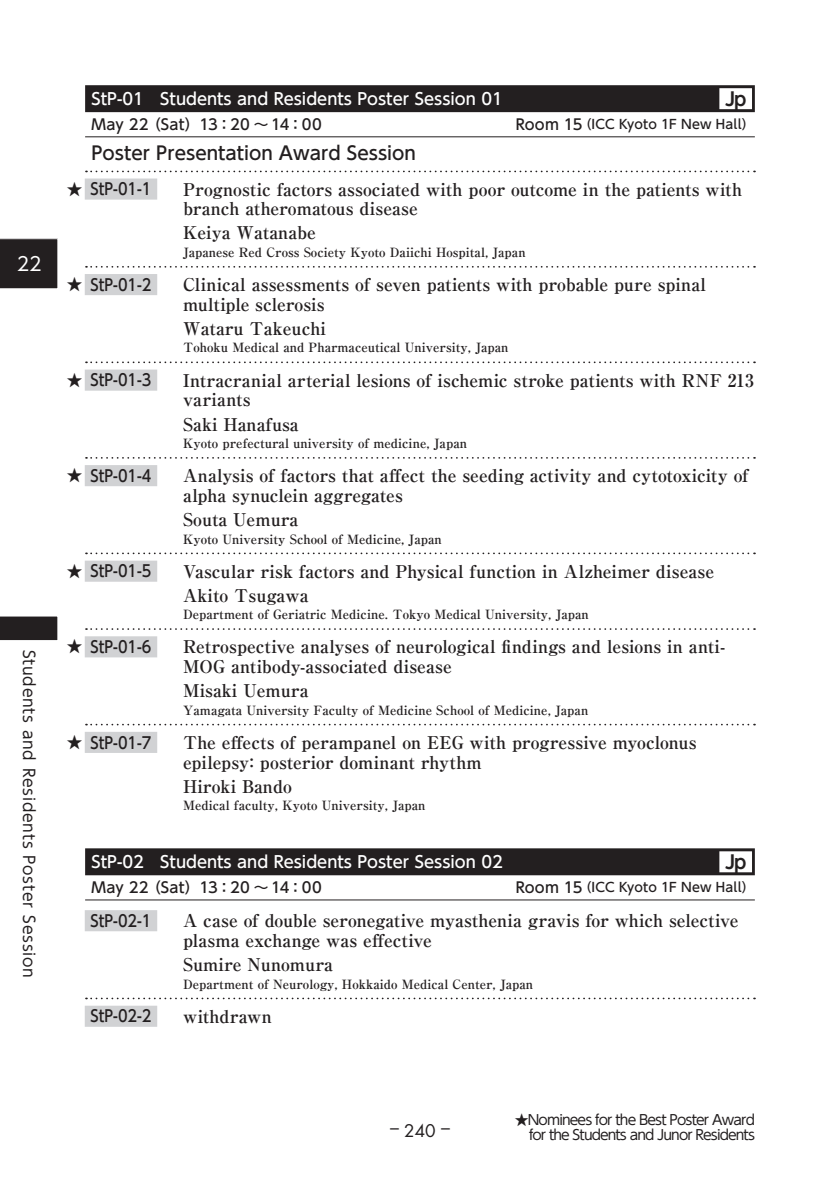
<style>
.page{position:relative;width:840px;height:1191px;background:#fff}
.page>*{position:absolute;margin:0;border:0;box-sizing:border-box;transform-origin:0 0}
.t1{font:18.8px "UD Shin Go Pr 6 N";color:#fff}
.t2{font:500 18.4px "UD Shin Go Pr 6 N";color:#231f20}
.t3{font:700 18.4px "UD Shin Go Pr 6 N De";color:#231f20}
.t4{font:700 17.6px/19.8px "Ryumin Pr 6 N";color:#231f20}
.t5{font:17px "Futura Std";color:#231f20;scale:2.5 1}
.t6{font:500 16.2px "UD Shin Go Pr 6 N";color:#fff}
.t7{font:500 16.2px "UD Shin Go Pr 6 N";color:#231f20;scale:.9 1}
.t8{font:15.6px "UD Shin Go Pr 6 N";letter-spacing:.05em;color:#231f20}
.t9{font:500 14.8px "UD Shin Go Pr 6 N";letter-spacing:.01em;color:#231f20}
.t10{font:13.8px/14.6px "UD Shin Go Pr 6 N";letter-spacing:-.065em;color:#231f20;text-align:right}
.t11{font:700 12.8px "Ryumin Pr 6 N";color:#231f20}
.t12{font:500 12.8px "UD Shin Go Pr 6 N";letter-spacing:.015em;color:#231f20}
.s1{font-size:14.8px}
.s2{font-size:15.6px}
</style>
<div class="page">
<div style="left:85px;top:85px;width:669px;height:27px;background:#231f20"></div>
<div style="left:719px;top:88px;width:32px;height:21px;background:#fff"></div>
<hr style="left:85px;top:136px;width:669px;height:1px;background:#231f20">
<svg style="left:86px;top:171px;width:668px;height:1px"></svg>
<div style="left:85px;top:178px;width:72px;height:22px;background:#d1d2d4"></div>
<svg style="left:86px;top:266px;width:668px;height:2px"></svg>
<div style="left:85px;top:274px;width:72px;height:21px;background:#d1d2d4"></div>
<svg style="left:86px;top:361px;width:668px;height:2px"></svg>
<div style="left:85px;top:369px;width:72px;height:22px;background:#d1d2d4"></div>
<svg style="left:86px;top:457px;width:668px;height:2px"></svg>
<div style="left:85px;top:465px;width:72px;height:21px;background:#d1d2d4"></div>
<svg style="left:86px;top:552px;width:668px;height:2px"></svg>
<div style="left:85px;top:560px;width:72px;height:22px;background:#d1d2d4"></div>
<svg style="left:86px;top:628px;width:668px;height:2px"></svg>
<div style="left:85px;top:636px;width:72px;height:21px;background:#d1d2d4"></div>
<svg style="left:86px;top:723px;width:668px;height:2px"></svg>
<div style="left:85px;top:732px;width:72px;height:21px;background:#d1d2d4"></div>
<div style="left:85px;top:848px;width:669px;height:27px;background:#231f20"></div>
<div style="left:719px;top:851px;width:32px;height:21px;background:#fff"></div>
<hr style="left:85px;top:899px;width:669px;height:1px;background:#231f20">
<div style="left:85px;top:910px;width:72px;height:21px;background:#d1d2d4"></div>
<svg style="left:86px;top:997px;width:668px;height:2px"></svg>
<div style="left:85px;top:1005px;width:72px;height:21px;background:#d1d2d4"></div>
<svg style="left:0;top:238px;width:58px;height:51px;background:#2c292a"></svg>
<svg style="left:0;top:616px;width:58px;height:25px"></svg>
<p class="t1" style="left:17px;top:248px;width:26px">22</p>
<p class="t8" style="left:42px;top:649px;width:330px;rotate:90deg">Students and Residents Poster Session</p>
<p class="t6" style="left:91px;top:85px;width:413px">StP-01　Students and Residents Poster Session 01</p>
<p class="t3" style="left:724px;top:84px;width:23px">Jp</p>
<p class="t9" style="left:91px;top:112px;width:232px">May 22 （Sat）13：20 ～ 14：00</p>
<p class="t12" style="left:500px;top:114px;width:255px"><span class="s1">　Room 15</span>（ICC Kyoto 1F New Hall）</p>
<p class="t2" style="left:91px;top:138px;width:326px">Poster Presentation Award Session</p>
<p class="t7" style="left:67px;top:176px;width:95px"><span class="s2">★</span> StP-01-1</p>
<p class="t4" style="left:183px;top:178px;width:560px">Prognostic factors associated with poor outcome in the patients with branch atheromatous disease</p>
<p class="t4" style="left:183px;top:222px;width:134px">Keiya Watanabe</p>
<p class="t11" style="left:183px;top:242px;width:344px">Japanese Red Cross Society Kyoto Daiichi Hospital, Japan</p>
<p class="t7" style="left:67px;top:271px;width:95px"><span class="s2">★</span> StP-01-2</p>
<p class="t4" style="left:183px;top:274px;width:524px">Clinical assessments of seven patients with probable pure spinal multiple sclerosis</p>
<p class="t4" style="left:183px;top:318px;width:144px">Wataru Takeuchi</p>
<p class="t11" style="left:183px;top:337px;width:326px">Tohoku Medical and Pharmaceutical University, Japan</p>
<p class="t7" style="left:67px;top:367px;width:95px"><span class="s2">★</span> StP-01-3</p>
<p class="t4" style="left:183px;top:369px;width:572px">Intracranial arterial lesions of ischemic stroke patients with RNF 213 variants</p>
<p class="t4" style="left:183px;top:413px;width:117px">Saki Hanafusa</p>
<p class="t11" style="left:183px;top:433px;width:285px">Kyoto prefectural university of medicine, Japan</p>
<p class="t7" style="left:67px;top:462px;width:95px"><span class="s2">★</span> StP-01-4</p>
<p class="t4" style="left:183px;top:465px;width:567px">Analysis of factors that affect the seeding activity and cytotoxicity of alpha synuclein aggregates</p>
<p class="t4" style="left:183px;top:509px;width:117px">Souta Uemura</p>
<p class="t11" style="left:183px;top:528px;width:260px">Kyoto University School of Medicine, Japan</p>
<p class="t7" style="left:67px;top:558px;width:95px"><span class="s2">★</span> StP-01-5</p>
<p class="t4" style="left:183px;top:558px;width:532px;line-height:24px">Vascular risk factors and Physical function in Alzheimer disease<br>Akito Tsugawa</p>
<p class="t11" style="left:183px;top:604px;width:407px">Department of Geriatric Medicine. Tokyo Medical University, Japan</p>
<p class="t7" style="left:67px;top:634px;width:95px"><span class="s2">★</span> StP-01-6</p>
<p class="t4" style="left:183px;top:636px;width:543px">Retrospective analyses of neurological findings and lesions in anti-<br>MOG antibody-associated disease</p>
<p class="t4" style="left:183px;top:680px;width:127px">Misaki Uemura</p>
<p class="t11" style="left:183px;top:700px;width:406px">Yamagata University Faculty of Medicine School of Medicine, Japan</p>
<p class="t7" style="left:67px;top:729px;width:95px"><span class="s2">★</span> StP-01-7</p>
<p class="t4" style="left:183px;top:731px;width:514px">The effects of perampanel on EEG with progressive myoclonus epilepsy: posterior dominant rhythm</p>
<p class="t4" style="left:183px;top:775px;width:110px">Hiroki Bando</p>
<p class="t11" style="left:183px;top:795px;width:244px">Medical faculty, Kyoto University, Japan</p>
<p class="t6" style="left:91px;top:848px;width:413px">StP-02　Students and Residents Poster Session 02</p>
<p class="t3" style="left:724px;top:847px;width:23px">Jp</p>
<p class="t9" style="left:91px;top:875px;width:232px">May 22 （Sat）13：20 ～ 14：00</p>
<p class="t12" style="left:500px;top:877px;width:255px"><span class="s1">　Room 15</span>（ICC Kyoto 1F New Hall）</p>
<p class="t7" style="left:90px;top:907px;width:69px">StP-02-1</p>
<p class="t4" style="left:183px;top:910px;width:556px">A case of double seronegative myasthenia gravis for which selective plasma exchange was effective</p>
<p class="t4" style="left:183px;top:953px;width:151px">Sumire Nunomura</p>
<p class="t11" style="left:183px;top:973px;width:351px">Department of Neurology, Hokkaido Medical Center, Japan</p>
<p class="t7" style="left:90px;top:1003px;width:69px">StP-02-2</p>
<p class="t4" style="left:183px;top:1005px;width:90px">withdrawn</p>
<p class="t5" style="left:390px;top:1120px;width:25px">-240 -</p>
<p class="t10" style="left:514px;top:1112px;width:241px">★Nominees for the Best Poster Award for the Students and Junor Residents</p>
</div>
